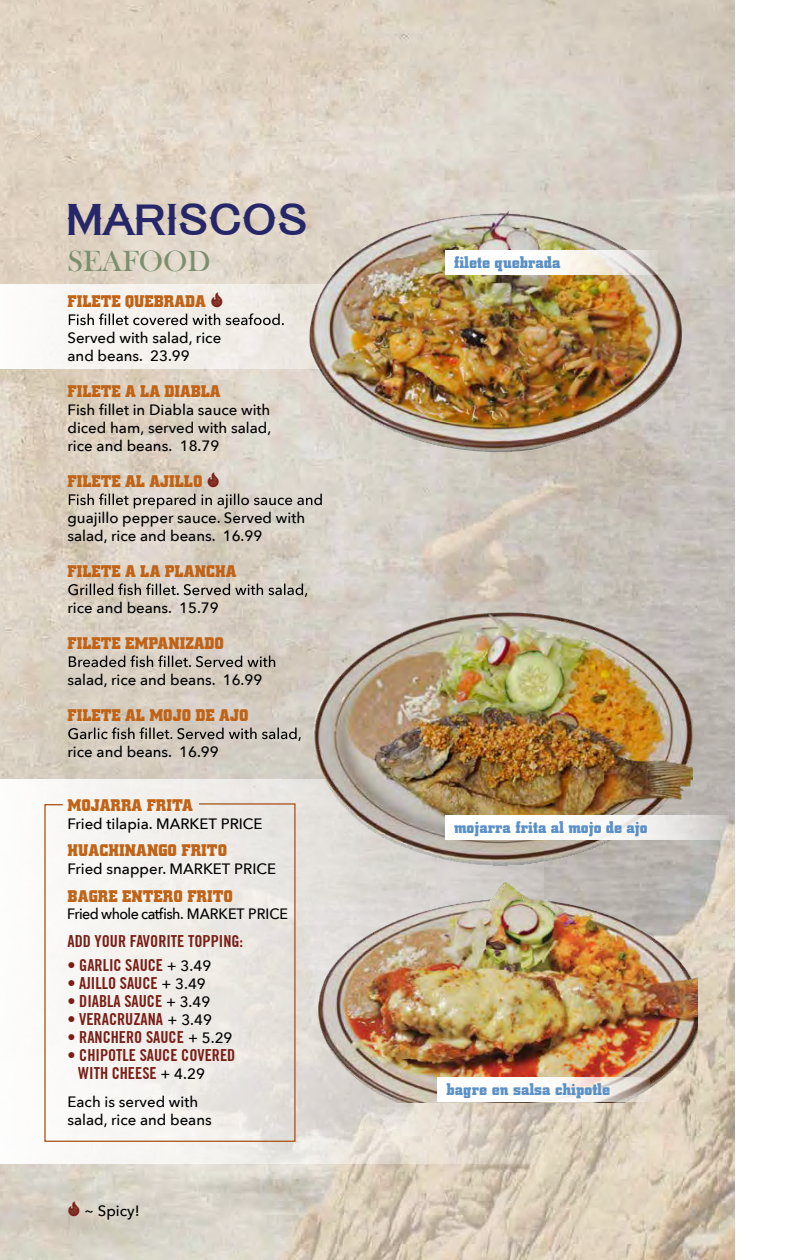
<style>
.page{position:relative;width:810px;height:1260px;background:#fff}
.page>*{position:absolute;margin:0;border:0;box-sizing:border-box;transform-origin:0 0}
.t1{font:37.5px "Tequila Sunrise";letter-spacing:.05em;color:#252769}
.t2{font:30px "Bask Old Face";color:#7a8f6d}
.t3{font:700 17.5px "City D";color:#c06316}
.t4{font:700 17.5px "City D";color:#5a90c6}
.t5{font:700 condensed 16.25px/18px "Commerce Black Condensed S Si";color:#791e16}
.t6{font:500 15px/18px "Avenir Next";color:#000}
.t7{font:500 15px "Avenir Next";letter-spacing:-.04em;color:#000;scale:.95 1}
.s1{font-family:"Veneer Extras";font-weight:400;font-size:20px;color:#791e16}
.s2{font-family:"Avenir Next";font-weight:500;font-stretch:normal;font-size:15px;color:#000}
</style>
<div class="page">
<img style="left:0;top:0;width:734px;height:1260px">
<svg style="left:0;top:285px;width:293px;height:84px;fill:#f6f2ee"></svg>
<svg style="left:0;top:779px;width:544px;height:385px"></svg>
<svg style="left:69px;top:313px;width:215px;height:12px;background:#b5b2ae"></svg>
<svg style="left:69px;top:493px;width:253px;height:16px;background:#b2aca3"></svg>
<svg style="left:68px;top:583px;width:239px;height:14px;background:#a9a298"></svg>
<svg style="left:69px;top:655px;width:206px;height:12px;background:#9d978e"></svg>
<svg style="left:68px;top:727px;width:233px;height:14px;background:#a69f96"></svg>
<img style="left:293px;top:192px;width:398px;height:266px">
<img style="left:313px;top:603px;width:380px;height:266px">
<svg style="left:445px;top:250px;width:213px;height:25px"></svg>
<img style="left:318px;top:879px;width:380px;height:223px">
<svg style="left:437px;top:1078px;width:213px;height:24px"></svg>
<svg style="left:445px;top:815px;width:284px;height:25px"></svg>
<svg style="left:44px;top:803px;width:252px;height:340px"></svg>
<h1 class="t1" style="left:68px;top:198px;width:240px">MARISCOS</h1>
<h2 class="t2" style="left:68px;top:245px;width:145px">SEAFOOD</h2>
<p class="t3" style="left:68px;top:291px;width:157px">FILETE QUEBRADA <span class="s1">h</span></p>
<p class="t6" style="left:68px;top:328px;width:155px">Served with salad, rice and beans. 23.99</p>
<p class="t3" style="left:68px;top:381px;width:155px">FILETE A LA DIABLA</p>
<p class="t6" style="left:68px;top:401px;width:205px;text-align:justify">Fish fillet in Diabla sauce with diced ham, served with salad, rice and beans. 18.79</p>
<p class="t3" style="left:68px;top:471px;width:154px">FILETE AL AJILLO <span class="s1">h</span></p>
<p class="t6" style="left:68px;top:508px;width:239px">guajillo pepper sauce. Served with salad, rice and beans. 16.99</p>
<p class="t3" style="left:68px;top:561px;width:171px">FILETE A LA PLANCHA</p>
<p class="t6" style="left:68px;top:598px;width:153px">rice and beans. 15.79</p>
<p class="t3" style="left:68px;top:633px;width:158px">FILETE EMPANIZADO</p>
<p class="t6" style="left:68px;top:670px;width:196px">salad, rice and beans. 16.99</p>
<p class="t3" style="left:68px;top:705px;width:183px">FILETE AL MOJO DE AJO</p>
<p class="t6" style="left:68px;top:742px;width:153px">rice and beans. 16.99</p>
<p class="t3" style="left:68px;top:795px;width:127px">MOJARRA FRITA</p>
<p class="t6" style="left:68px;top:814px;width:197px">Fried tilapia. MARKET PRICE</p>
<p class="t3" style="left:68px;top:841px;width:161px">HUACHINANGO FRITO</p>
<p class="t6" style="left:68px;top:860px;width:210px">Fried snapper. MARKET PRICE</p>
<p class="t7" style="left:67px;top:901px;width:234px">Fried whole catfish. MARKET PRICE</p>
<p class="t3" style="left:68px;top:886px;width:167px">BAGRE ENTERO FRITO</p>
<p class="t5" style="left:68px;top:932px;width:177px">ADD YOUR FAVORITE TOPPING:</p>
<p class="t5" style="left:68px;top:956px;width:145px">• GARLIC SAUCE <span class="s2">+ 3.49</span></p>
<p class="t5" style="left:68px;top:974px;width:140px">• AJILLO SAUCE <span class="s2">+ 3.49</span></p>
<p class="t5" style="left:68px;top:992px;width:144px">• DIABLA SAUCE <span class="s2">+ 3.49</span></p>
<p class="t5" style="left:68px;top:1010px;width:146px">• VERACRUZANA <span class="s2">+ 3.49</span></p>
<p class="t5" style="left:68px;top:1028px;width:167px">• RANCHERO SAUCE <span class="s2">+ 5.29</span></p>
<p class="t5" style="left:78px;top:1046px;width:159px;text-indent:-11px">• CHIPOTLE SAUCE COVERED<br>WITH CHEESE <span class="s2">+ 4.29</span></p>
<p class="t6" style="left:68px;top:1092px;width:146px">Each is served with salad, rice and beans</p>
<p class="t6" style="left:68px;top:1201px;width:74px"><span class="s1">h</span> ~ Spicy!</p>
<p class="t4" style="left:454px;top:252px;width:108px">filete quebrada</p>
<p class="t4" style="left:454px;top:817px;width:195px">mojarra frita al mojo de ajo</p>
<p class="t4" style="left:447px;top:1080px;width:165px">bagre en salsa chipotle</p>
</div>
